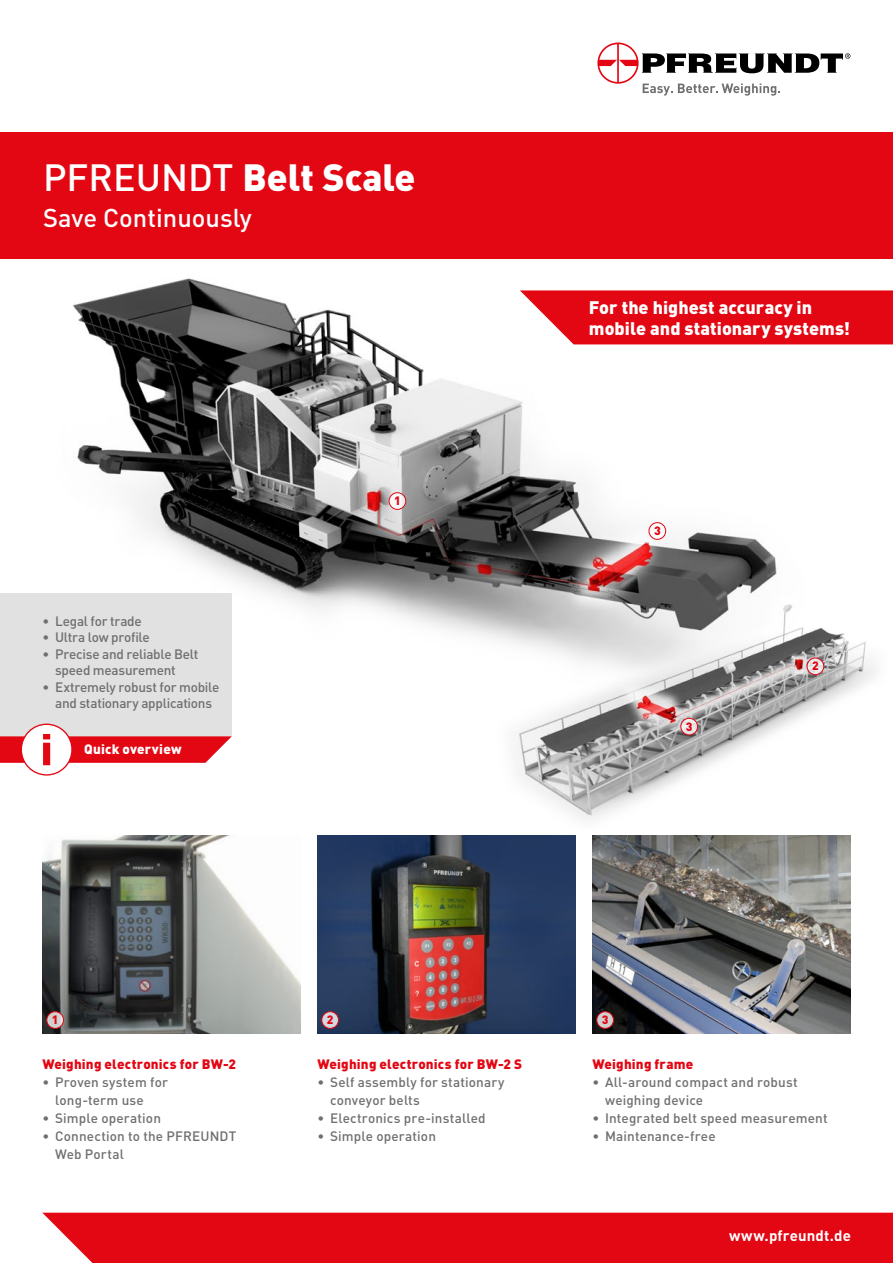
<style>
.page{position:relative;width:893px;height:1263px;background:#fff}
.page>*{position:absolute;margin:0;border:0;box-sizing:border-box;transform-origin:0 0}
.t1{font:900 37.5px "DIN Pro";color:#fff}
.t2{font:500 25.5px "DIN Pro";color:#fff}
.t3{font:900 18px/21px "DIN Pro";letter-spacing:.005em;color:#fff}
.t4{font:700 15px "DIN Pro";letter-spacing:.01em;color:#fff}
.t5{font:500 13.5px/18px "DIN Pro";letter-spacing:.01em;color:#706f6f}
.t6{font:500 13.5px/16.5px "DIN Pro";letter-spacing:-.02em;color:#706f6f}
.t7{font:900 13.5px "DIN Pro";letter-spacing:.015em;color:#e30613}
.t8{font:500 13.5px "DIN Pro";letter-spacing:-.015em;color:#706f6f}
.t9{font:900 13.5px "DIN Pro";letter-spacing:.015em;color:#fff}
.t10{font:900 12px "DIN Pro";color:#e30613}
.s1{font-weight:500}
</style>
<div class="page">
<img style="left:73px;top:278px;width:815px;height:357px">
<div style="left:0;top:593px;width:232px;height:143px;background:#e1e1e1"></div>
<svg style="left:21px;top:724px;width:51px;height:51px"></svg>
<div style="left:21px;top:724px;width:52px;height:52px;border:1px solid #e30613;border-radius:50%"></div>
<svg style="left:0;top:734px;width:232px;height:31px"></svg>
<img style="left:592px;top:836px;width:258px;height:197px">
<img style="left:479px;top:587px;width:409px;height:233px">
<img style="left:42px;top:836px;width:258px;height:198px">
<img style="left:317px;top:836px;width:258px;height:198px">
<svg style="left:520px;top:290px;width:373px;height:54px"></svg>
<svg style="left:47px;top:1012px;width:17px;height:16px"></svg>
<div style="left:47px;top:1011px;width:17px;height:17px;border:1px solid #e30613;border-radius:50%"></div>
<svg style="left:389px;top:493px;width:17px;height:16px"></svg>
<div style="left:389px;top:493px;width:17px;height:16px;border:1px solid #e30613;border-radius:50%"></div>
<div style="left:649px;top:523px;width:17px;height:16px;background:#fff;border-radius:50%"></div>
<div style="left:649px;top:522px;width:17px;height:17px;border:1px solid #e30613;border-radius:50%"></div>
<svg style="left:807px;top:658px;width:17px;height:17px"></svg>
<div style="left:807px;top:658px;width:17px;height:17px;border:1px solid #e30613;border-radius:50%"></div>
<svg style="left:681px;top:718px;width:16px;height:17px"></svg>
<div style="left:681px;top:718px;width:17px;height:17px;border:1px solid #e30613;border-radius:50%"></div>
<svg style="left:597px;top:1012px;width:16px;height:16px"></svg>
<div style="left:597px;top:1011px;width:17px;height:17px;border:1px solid #e30613;border-radius:50%"></div>
<svg style="left:322px;top:1012px;width:16px;height:16px"></svg>
<div style="left:322px;top:1011px;width:17px;height:17px;border:1px solid #e30613;border-radius:50%"></div>
<div style="left:0;top:133px;width:893px;height:126px;background:#e30613"></div>
<div style="left:42px;top:1213px;width:851px;height:50px;background:#e30613"></div>
<svg style="left:597px;top:43px;width:253px;height:53px"></svg>
<h1 class="t1" style="left:43px;top:152px;width:374px"><span class="s1">PFREUNDT</span> Belt Scale</h1>
<h2 class="t2" style="left:43px;top:200px;width:210px">Save Continuously</h2>
<p class="t8" style="left:42px;top:611px;width:101px">• Legal for trade</p>
<p class="t6" style="left:42px;top:628px;width:109px">• Ultra low profile</p>
<p class="t6" style="left:55px;top:645px;width:145px;text-indent:-13px">• Precise and reliable Belt speed measurement</p>
<p class="t6" style="left:42px;top:678px;width:179px;text-align:center">• Extremely robust for mobile and stationary applications</p>
<p class="t9" style="left:84px;top:740px;width:99px">Quick overview</p>
<p class="t10" style="left:394px;top:492px;width:8px">1</p>
<h3 class="t3" style="left:589px;top:296px;width:263px">For the highest accuracy in mobile and stationary systems!</h3>
<p class="t10" style="left:654px;top:522px;width:8px">3</p>
<p class="t10" style="left:686px;top:718px;width:8px">3</p>
<p class="t10" style="left:812px;top:658px;width:8px">2</p>
<p class="t10" style="left:52px;top:1011px;width:8px">1</p>
<p class="t7" style="left:42px;top:1054px;width:195px">Weighing electronics for BW-2</p>
<p class="t5" style="left:55px;top:1072px;width:114px;text-indent:-13px">• Proven system for long-term use</p>
<p class="t5" style="left:42px;top:1108px;width:120px">• Simple operation</p>
<p class="t5" style="left:55px;top:1126px;width:183px;text-indent:-13px">• Connection to the PFREUNDT<br>Web Portal</p>
<p class="t10" style="left:327px;top:1011px;width:8px">2</p>
<p class="t10" style="left:602px;top:1011px;width:8px">3</p>
<p class="t7" style="left:317px;top:1054px;width:206px">Weighing electronics for BW-2 S</p>
<p class="t5" style="left:330px;top:1072px;width:176px;text-indent:-13px">• Self assembly for stationary conveyor belts</p>
<p class="t5" style="left:317px;top:1108px;width:170px">• Electronics pre-installed</p>
<p class="t5" style="left:317px;top:1126px;width:120px">• Simple operation</p>
<p class="t7" style="left:592px;top:1054px;width:102px">Weighing frame</p>
<p class="t5" style="left:605px;top:1072px;width:194px;text-indent:-13px">• All-around compact and robust weighing device</p>
<p class="t5" style="left:592px;top:1108px;width:237px">• Integrated belt speed measurement</p>
<p class="t5" style="left:592px;top:1126px;width:125px">• Maintenance-free</p>
<p class="t4" style="left:729px;top:1226px;width:123px">www.pfreundt.de</p>
</div>
